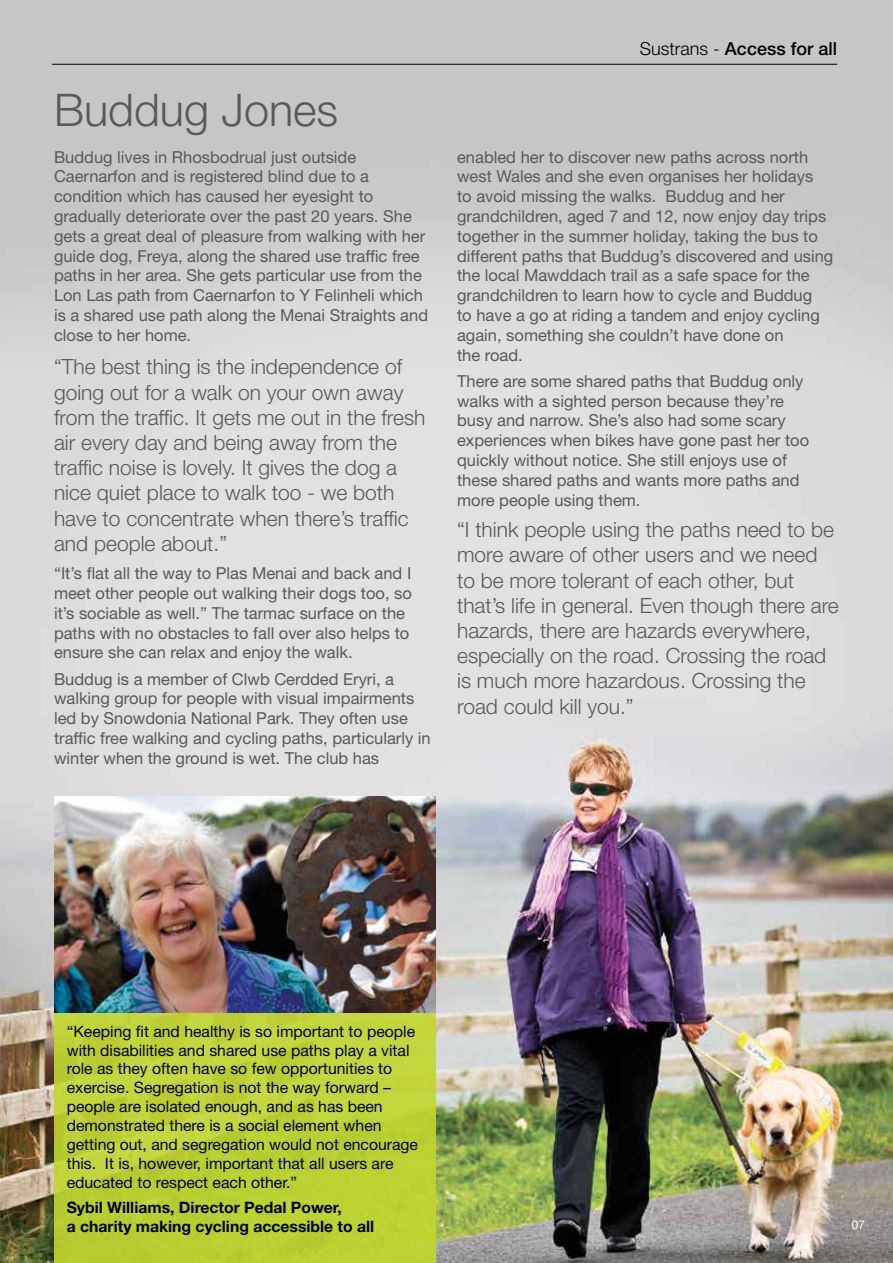
<style>
.page{position:relative;width:893px;height:1263px;background:#fff}
.page>*{position:absolute;margin:0;border:0;box-sizing:border-box;transform-origin:0 0}
.t1{font:300 45px "Helvetica Neue LT Std";color:#58595b}
.t2{font:300 21px/25.2px "Helvetica Neue LT Std";color:#58595b}
.t3{font:500 18px "Helvetica Neue LT Std";color:#000}
.t4{font:16.5px/19.8px "Helvetica Neue LT Std";color:#58595b}
.t5{font:15.75px/18.9px "Helvetica Neue LT Std";color:#000}
.t6{font:700 15.75px/18.9px "Helvetica Neue LT Std";color:#000}
.t7{font:12px "Helvetica Neue LT Std";color:#fff}
.s1{font-weight:300}
</style>
<div class="page">
<img style="left:0;top:0;width:893px;height:1263px">
<hr style="left:52px;top:64px;width:785px;height:1px;background:#000">
<div style="left:54px;top:1013px;width:382px;height:250px;background:#c1d72f"></div>
<img style="left:54px;top:796px;width:382px;height:217px">
<h1 class="t1" style="left:54px;top:82px;width:286px">Buddug Jones</h1>
<p class="t4" style="left:54px;top:146px;width:376px">Buddug lives in Rhosbodrual just outside Caernarfon and is registered blind due to a condition which has caused her eyesight to gradually deteriorate over the past 20 years. She gets a great deal of pleasure from walking with her guide dog, Freya, along the shared use traffic free paths in her area. She gets particular use from the Lon Las path from Caernarfon to Y Felinheli which is a shared use path along the Menai Straights and close to her home.</p>
<p class="t2" style="left:54px;top:354px;width:373px">“The best thing is the independence of going out for a walk on your own away from the traffic. It gets me out in the fresh air every day and being away from the traffic noise is lovely. It gives the dog a nice quiet place to walk too - we both have to concentrate when there’s traffic and people about.”</p>
<p class="t4" style="left:54px;top:563px;width:359px">“It’s flat all the way to Plas Menai and back and I meet other people out walking their dogs too, so it’s sociable as well.” The tarmac surface on the paths with no obstacles to fall over also helps to ensure she can relax and enjoy the walk.</p>
<p class="t4" style="left:54px;top:668px;width:378px">Buddug is a member of Clwb Cerdded Eryri, a walking group for people with visual impairments led by Snowdonia National Park. They often use traffic free walking and cycling paths, particularly in winter when the ground is wet. The club has</p>
<p class="t3" style="left:640px;top:38px;width:199px"><span class="s1">Sustrans -</span> Access for all</p>
<p class="t4" style="left:457px;top:147px;width:378px">enabled her to discover new paths across north west Wales and she even organises her holidays<br>to avoid missing the walks. Buddug and her grandchildren, aged 7 and 12, now enjoy day trips together in the summer holiday, taking the bus to different paths that Buddug’s discovered and using the local Mawddach trail as a safe space for the grandchildren to learn how to cycle and Buddug<br>to have a go at riding a tandem and enjoy cycling again, something she couldn’t have done on<br>the road.</p>
<p class="t4" style="left:457px;top:371px;width:354px">There are some shared paths that Buddug only walks with a sighted person because they’re busy and narrow. She’s also had some scary experiences when bikes have gone past her too quickly without notice. She still enjoys use of these shared paths and wants more paths and more people using them.</p>
<p class="t2" style="left:457px;top:517px;width:383px">“I think people using the paths need to be more aware of other users and we need to be more tolerant of each other, but that’s life in general. Even though there are hazards, there are hazards everywhere, especially on the road. Crossing the road is much more hazardous. Crossing the road could kill you.”</p>
<p class="t5" style="left:67px;top:1021px;width:353px">“Keeping fit and healthy is so important to people with disabilities and shared use paths play a vital role as they often have so few opportunities to exercise. Segregation is not the way forward – people are isolated enough, and as has been demonstrated there is a social element when getting out, and segregation would not encourage this. It is, however, important that all users are educated to respect each other.”</p>
<p class="t6" style="left:67px;top:1198px;width:309px">Sybil Williams, Director Pedal Power,<br>a charity making cycling accessible to all</p>
<p class="t7" style="left:852px;top:1217px;width:15px">07</p>
</div>
